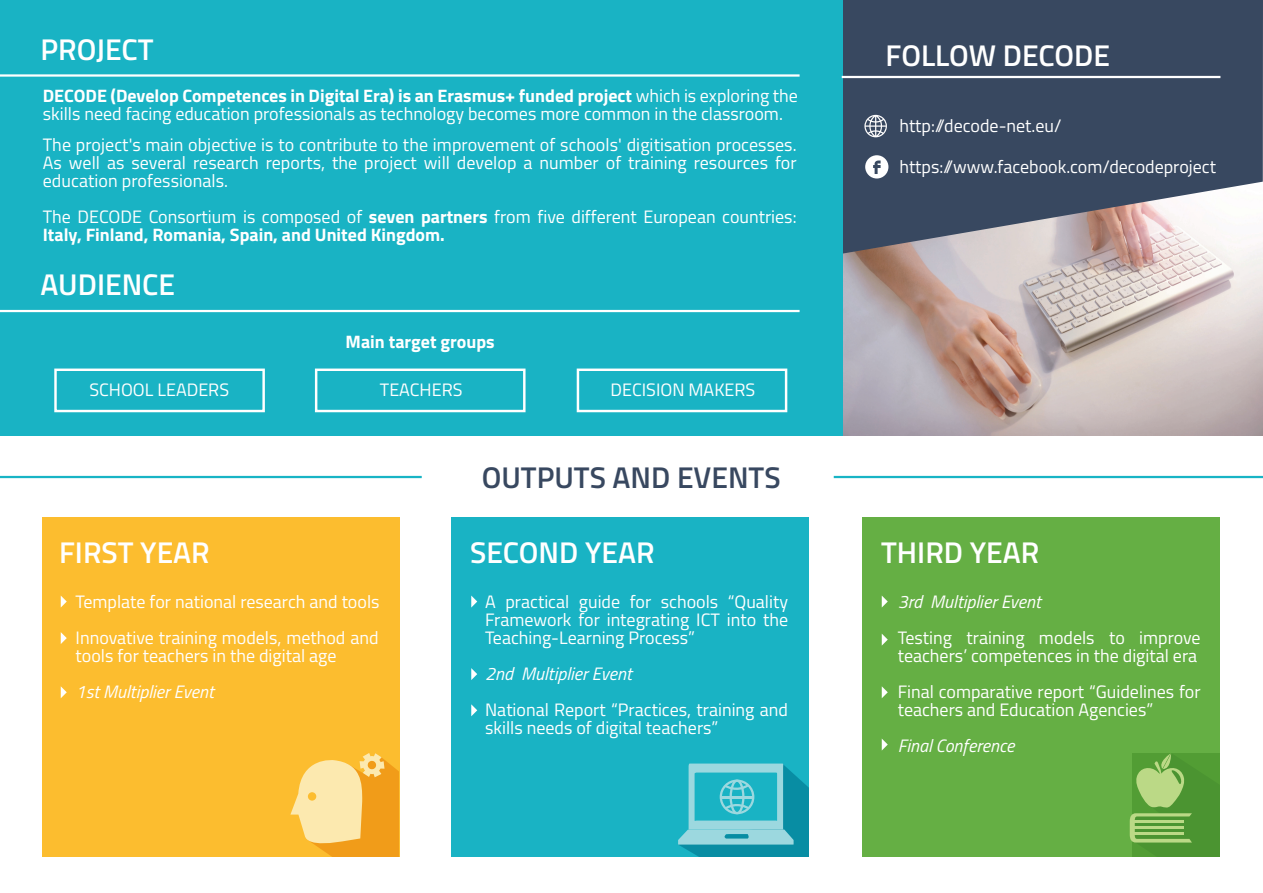
<style>
.page{position:relative;width:1263px;height:893px;background:#fff}
.page>*{position:absolute;margin:0;border:0;box-sizing:border-box;transform-origin:0 0}
.t1{font:600 30px "Titillium";color:#fff}
.t2{font:600 30px "Titillium";color:#384860}
.t3{font:18px/18px "Titillium";color:#fff}
.t4{font:italic 18px "Titillium";color:#fff}
.t5{font:700 18px "Titillium";color:#fff}
.s1{font-weight:700}
</style>
<div class="page">
<img style="left:842px;top:254px;width:421px;height:181px">
<svg style="left:842px;top:0;width:421px;height:254px;background:#515c70"></svg>
<div style="left:0;top:0;width:842px;height:435px;background:#19b3c4"></div>
<svg style="left:865px;top:155px;width:23px;height:23px"></svg>
<svg style="left:864px;top:115px;width:23px;height:22px"></svg>
<hr style="left:0;top:74px;width:799px;height:3px;background:#fff">
<hr style="left:0;top:310px;width:799px;height:2px;background:#fff">
<hr style="left:842px;top:76px;width:378px;height:2px;background:#fff">
<div style="left:43px;top:518px;width:357px;height:339px;background:#fcbd2f"></div>
<div style="left:452px;top:518px;width:357px;height:339px;background:#19b3c4"></div>
<div style="left:863px;top:518px;width:357px;height:339px;background:#65af44"></div>
<svg style="left:61px;top:596px;width:6px;height:11px"></svg>
<svg style="left:61px;top:632px;width:6px;height:12px"></svg>
<svg style="left:61px;top:686px;width:6px;height:12px"></svg>
<svg style="left:471px;top:595px;width:6px;height:12px"></svg>
<svg style="left:471px;top:668px;width:6px;height:12px"></svg>
<svg style="left:471px;top:704px;width:6px;height:12px"></svg>
<svg style="left:882px;top:596px;width:6px;height:11px"></svg>
<svg style="left:882px;top:634px;width:6px;height:12px"></svg>
<svg style="left:882px;top:686px;width:6px;height:12px"></svg>
<svg style="left:882px;top:739px;width:6px;height:11px"></svg>
<svg style="left:290px;top:753px;width:109px;height:104px"></svg>
<svg style="left:678px;top:763px;width:130px;height:94px"></svg>
<svg style="left:1130px;top:753px;width:90px;height:104px;background:#66a645"></svg>
<hr style="left:1130px;top:821px;width:54px;height:2px;background:#bbd986">
<hr style="left:1130px;top:826px;width:54px;height:3px;background:#bbd986">
<hr style="left:1130px;top:832px;width:54px;height:3px;background:#bbd986">
<div style="left:54px;top:369px;width:211px;height:43px;border:2px solid #fff"></div>
<div style="left:315px;top:369px;width:210px;height:43px;border:2px solid #fff"></div>
<div style="left:577px;top:369px;width:210px;height:43px;border:2px solid #fff"></div>
<hr style="left:0;top:476px;width:422px;height:2px;background:#18b4c5">
<hr style="left:834px;top:476px;width:429px;height:2px;background:#18b4c5">
<div style="left:842px;top:48px;width:21px;height:101px;background:#384860"></div>
<div style="left:420px;top:0;width:421px;height:83px;background:#19b3c4"></div>
<h1 class="t1" style="left:40px;top:27px;width:115px">PROJECT</h1>
<p class="t3" style="left:43px;top:86px;width:756px"><span class="s1">DECODE (Develop Competences in Digital Era) is an Erasmus+ funded project</span> which is exploring the skills need facing education professionals as technology becomes more common in the classroom.</p>
<p class="t3" style="left:43px;top:135px;width:755px;text-align:justify">The project's main objective is to contribute to the improvement of schools' digitisation processes.<br>As well as several research reports, the project will develop a number of training resources for education professionals.</p>
<p class="t3" style="left:43px;top:207px;width:755px">The DECODE Consortium is composed of <span class="s1">seven partners</span> from five different European countries:<br><span class="s1">Italy, Finland, Romania, Spain, and United Kingdom.</span></p>
<h1 class="t1" style="left:40px;top:262px;width:136px">AUDIENCE</h1>
<p class="t5" style="left:346px;top:328px;width:151px">Main target groups</p>
<p class="t3" style="left:89px;top:380px;width:141px">SCHOOL LEADERS</p>
<p class="t3" style="left:380px;top:380px;width:84px">TEACHERS</p>
<p class="t3" style="left:611px;top:380px;width:146px">DECISION MAKERS</p>
<h1 class="t2" style="left:482px;top:455px;width:300px">OUTPUTS AND EVENTS</h1>
<h1 class="t1" style="left:885px;top:33px;width:226px">FOLLOW DECODE</h1>
<p class="t3" style="left:899px;top:116px;width:164px">http://decode-net.eu/</p>
<p class="t3" style="left:899px;top:156px;width:318px">https://www.facebook.com/decodeproject</p>
<h1 class="t1" style="left:59px;top:530px;width:152px">FIRST YEAR</h1>
<p class="t3" style="left:76px;top:583px;width:305px;line-height:36px">Template for national research and tools<br>Innovative training models, method and</p>
<p class="t3" style="left:76px;top:646px;width:262px">tools for teachers in the digital age</p>
<p class="t4" style="left:76px;top:678px;width:140px">1st Multiplier Event</p>
<h1 class="t1" style="left:470px;top:530px;width:186px">SECOND YEAR</h1>
<h1 class="t1" style="left:881px;top:530px;width:160px">THIRD YEAR</h1>
<p class="t3" style="left:485px;top:592px;width:304px;text-align:justify">A practical guide for schools “Quality Framework for integrating ICT into the Teaching-Learning Process”</p>
<p class="t4" style="left:485px;top:660px;width:148px">2nd Multiplier Event</p>
<p class="t3" style="left:485px;top:700px;width:304px">National Report “Practices, training and skills needs of digital teachers”</p>
<p class="t4" style="left:898px;top:588px;width:145px">3rd Multiplier Event</p>
<p class="t3" style="left:898px;top:628px;width:304px">Testing training models to improve teachers’ competences in the digital era</p>
<p class="t3" style="left:898px;top:682px;width:304px">Final comparative report “Guidelines for teachers and Education Agencies”</p>
<p class="t4" style="left:898px;top:732px;width:118px">Final Conference</p>
</div>
